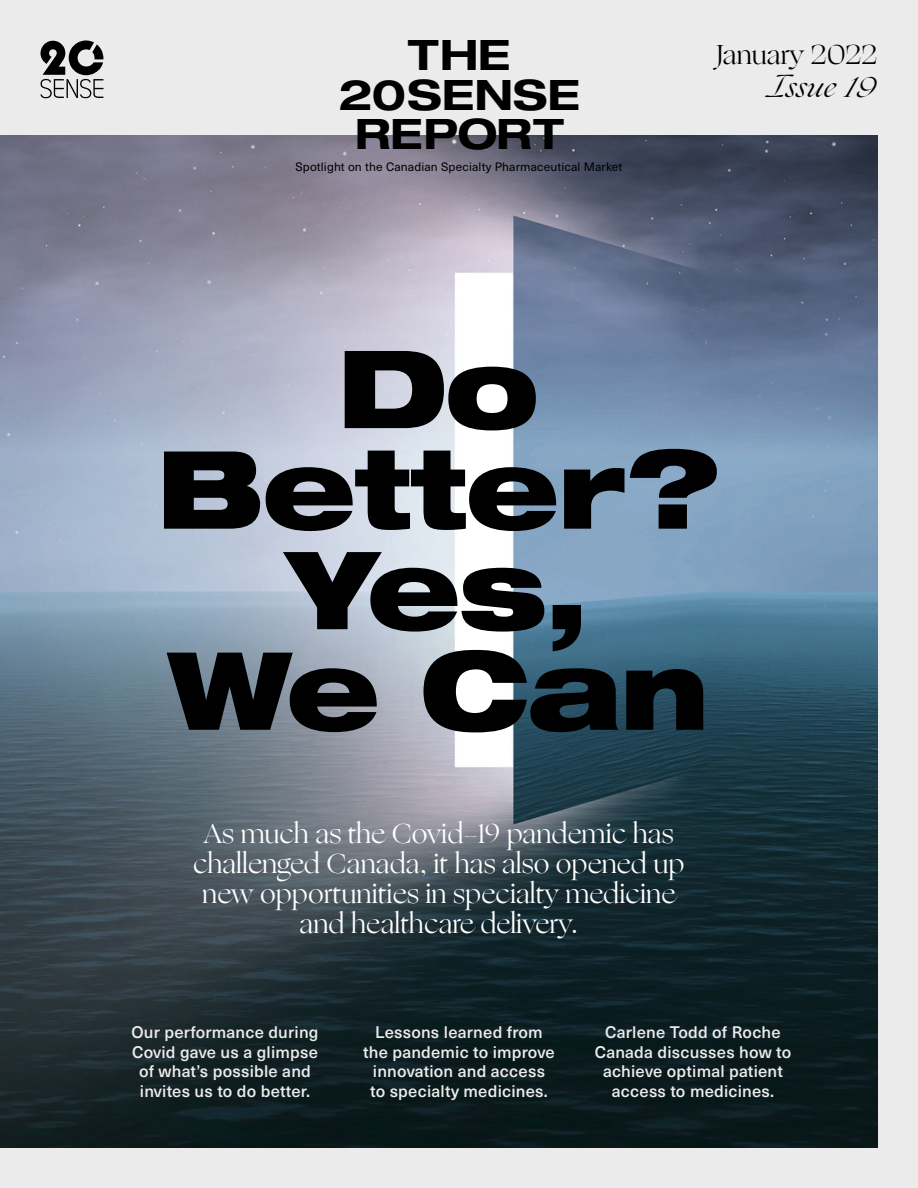
<style>
.page{position:relative;width:918px;height:1188px;background:#ebebeb}
.page>*{position:absolute;margin:0;border:0;box-sizing:border-box;transform-origin:0 0}
.t1{font:900 expanded 108px/100.5px "Helvetica Neue LT Std";letter-spacing:-.02em;color:#000;text-align:center}
.t2{font:700 expanded 42px "Helvetica Neue LT Std";color:#000}
.Body{font:27px/30px "Ogg TRIAL";color:#fff;text-align:center}
.Body-2{font:27px "Ogg TRIAL";color:#000}
.Body-3{font:italic 27px "Ogg TRIAL";color:#000}
.Body-4{font:500 16.5px/19.5px "Neue Haas Unica W1 G";letter-spacing:.01em;color:#ebebeb;text-align:center}
.Body-5{font:12px "Neue Haas Unica W1 G";letter-spacing:.01em;color:#000}
.s1{font-family:"Ogg"}
</style>
<div class="page">
<img style="left:0;top:135px;width:878px;height:1013px">
<svg style="left:40px;top:40px;width:63px;height:59px"></svg>
<p class="t2" style="left:408px;top:29px;width:104px">THE</p>
<p class="t2" style="left:338px;top:68px;width:243px">20SENSE</p>
<p class="t2" style="left:355px;top:107px;width:211px">REPORT</p>
<p class="Body-5" style="left:296px;top:158px;width:328px">Spotlight on the Canadian Specialty Pharmaceutical Market</p>
<p class="Body-2" style="left:716px;top:37px;width:163px">January 2022</p>
<p class="Body-3" style="left:766px;top:68px;width:113px">Issue 19</p>
<p class="t1" style="left:157px;top:335px;width:565px">Do<br>Better?</p>
<p class="t1" style="left:167px;top:536px;width:545px">Yes,<br>We Can</p>
<p class="Body" style="left:193px;top:819px;width:493px">As much as the Covid<span class="s1">-</span>19 pandemic has challenged Canada<span class="s1">,</span> it has also opened up new opportunities in specialty medicine and healthcare delivery.</p>
<p class="Body-4" style="left:131px;top:1022px;width:189px">Our performance during<br>Covid gave us a glimpse of what’s possible and invites us to do better.</p>
<p class="Body-4" style="left:363px;top:1022px;width:193px">Lessons learned from the pandemic to improve innovation and access<br>to specialty medicines.</p>
<p class="Body-4" style="left:595px;top:1022px;width:198px">Carlene Todd of Roche<br>Canada discusses how to achieve optimal patient access to medicines.</p>
</div>
